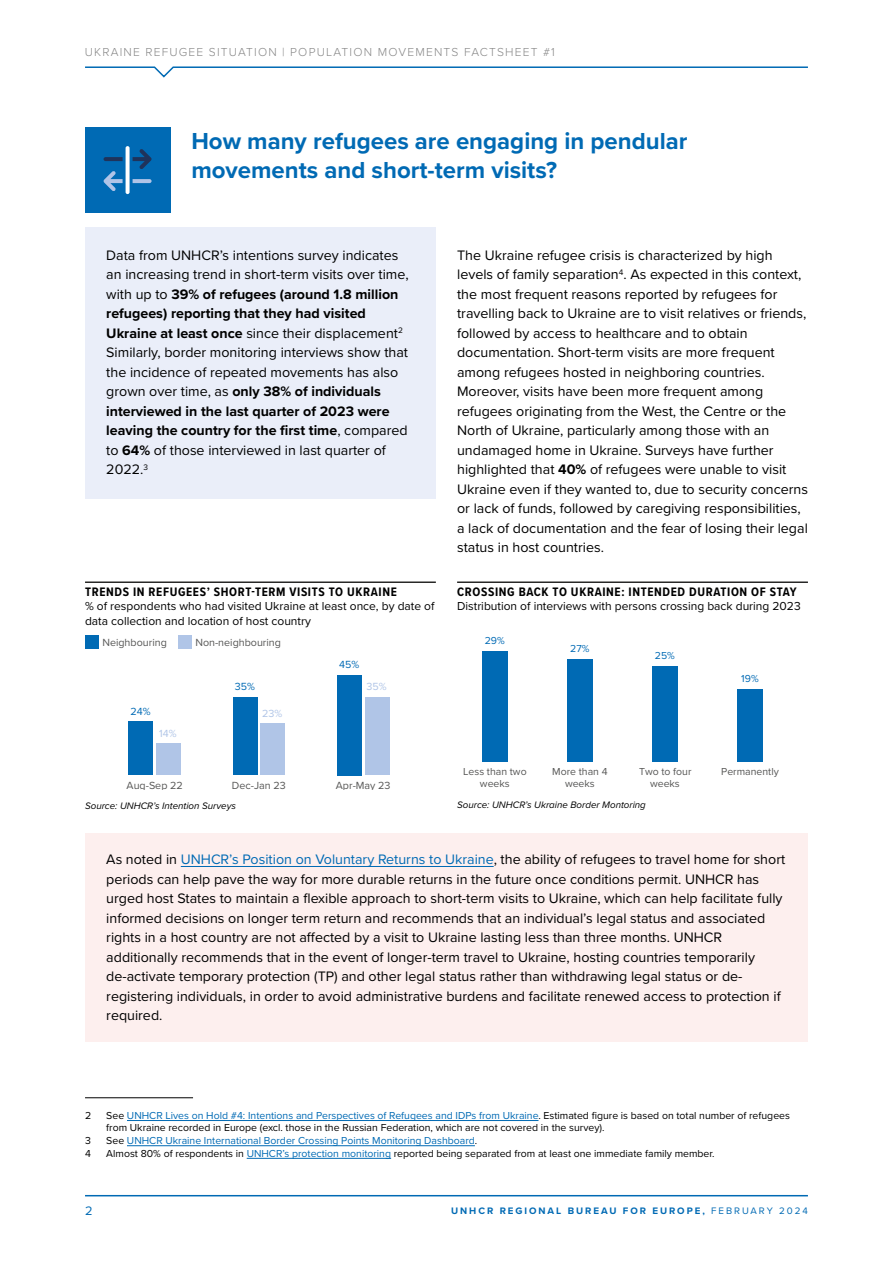
<style>
.page{position:relative;width:893px;height:1263px;background:#fff}
.page>*{position:absolute;margin:0;border:0;box-sizing:border-box;transform-origin:0 0}
.t1{font:700 24px/28.8px "Proxima Nova";color:#006ab4}
.t2{font:14.25px/19.5px "Proxima Nova";color:#000}
.t3{font:700 12.75px "Proxima Nova Cond";letter-spacing:.05em;color:#000}
.t4{font:12.75px "Proxima Nova";color:#006ab4}
.t5{font:12px/14.4px "Proxima Nova";color:#000}
.t6{font:300 12px "Proxima Nova";letter-spacing:.1em;color:#878787}
.t7{font:10.8px "Proxima Nova";color:#575756}
.t8{font:10.8px "Proxima Nova";color:#006ab4}
.t9{font:10.8px "Proxima Nova";color:#b0c5e7}
.t10{font:10.5px/12.6px "Proxima Nova";color:#000}
.t11{font:10.5px "Proxima Nova";color:#006ab4}
.t12{font:10.5px/11.6px "Proxima Nova";color:#575756;text-align:center}
.t13{font:italic 9.75px "Proxima Nova";color:#000}
.t14{font:700 9.75px "Proxima Nova";letter-spacing:.2em;color:#006ab4}
.s1{font-weight:700}
.s2{color:#006ab4}
.s3{color:#000}
.s4{font-weight:400}
</style>
<div class="page">
<hr style="left:85px;top:1195px;width:723px;height:1px;background:#006ab4">
<svg style="left:85px;top:66px;width:723px;height:12px"></svg>
<div style="left:85px;top:128px;width:85px;height:85px;background:#006ab4"></div>
<svg style="left:133px;top:149px;width:19px;height:20px"></svg>
<svg style="left:103px;top:171px;width:20px;height:20px"></svg>
<svg style="left:126px;top:146px;width:4px;height:48px"></svg>
<svg style="left:133px;top:179px;width:19px;height:4px"></svg>
<svg style="left:104px;top:157px;width:19px;height:4px"></svg>
<hr style="left:85px;top:1097px;width:108px;height:1px;background:#000">
<hr style="left:127px;top:1120px;width:411px;height:1px;background:#006ab4">
<hr style="left:127px;top:1145px;width:348px;height:1px;background:#006ab4">
<hr style="left:247px;top:1158px;width:144px;height:1px;background:#006ab4">
<div style="left:85px;top:227px;width:351px;height:272px;background:#eaeef9"></div>
<hr style="left:85px;top:581px;width:351px;height:2px;background:#282827">
<div style="left:129px;top:722px;width:24px;height:53px;background:#006ab4"></div>
<div style="left:156px;top:744px;width:25px;height:31px;background:#b0c5e7"></div>
<div style="left:233px;top:697px;width:25px;height:78px;background:#006ab4"></div>
<div style="left:260px;top:724px;width:25px;height:51px;background:#b0c5e7"></div>
<div style="left:337px;top:675px;width:25px;height:100px;background:#006ab4"></div>
<div style="left:365px;top:697px;width:24px;height:78px;background:#b0c5e7"></div>
<div style="left:85px;top:636px;width:13px;height:13px;background:#006ab4"></div>
<div style="left:178px;top:636px;width:13px;height:13px;background:#b0c5e7"></div>
<hr style="left:457px;top:581px;width:351px;height:2px;background:#282827">
<div style="left:482px;top:651px;width:26px;height:111px;background:#006ab4"></div>
<div style="left:567px;top:659px;width:26px;height:103px;background:#006ab4"></div>
<div style="left:652px;top:666px;width:26px;height:96px;background:#006ab4"></div>
<div style="left:737px;top:689px;width:26px;height:73px;background:#006ab4"></div>
<div style="left:85px;top:833px;width:723px;height:208px;background:#fdefee"></div>
<hr style="left:181px;top:866px;width:313px;height:1px;background:#006ab4">
<p class="t6" style="left:85px;top:43px;width:472px">UKRAINE REFUGEE SITUATION | POPULATION MOVEMENTS FACTSHEET #1</p>
<h1 class="t1" style="left:191px;top:126px;width:498px">How many refugees are engaging in pendular movements and short-term visits?</h1>
<p class="t2" style="left:106px;top:245px;width:304px">Data from UNHCR’s intentions survey indicates an increasing trend in short-term visits over time, with up to <span class="s1">39% of refugees (around 1.8 million refugees) reporting that they had visited Ukraine at least once</span> since their displacement<sup>2<br></sup>Similarly, border monitoring interviews show that the incidence of repeated movements has also grown over time, as <span class="s1">only 38% of individuals interviewed in the last quarter of 2023 were leaving the country for the first time</span>, compared to <span class="s1">64%</span> of those interviewed in last quarter of 2022.<sup>3</sup></p>
<p class="t2" style="left:457px;top:245px;width:352px">The Ukraine refugee crisis is characterized by high levels of family separation<sup>4</sup>. As expected in this context, the most frequent reasons reported by refugees for travelling back to Ukraine are to visit relatives or friends, followed by access to healthcare and to obtain documentation. Short-term visits are more frequent among refugees hosted in neighboring countries.<br>Moreover, visits have been more frequent among refugees originating from the West, the Centre or the North of Ukraine, particularly among those with an undamaged home in Ukraine. Surveys have further highlighted that <span class="s1">40%</span> of refugees were unable to visit Ukraine even if they wanted to, due to security concerns or lack of funds, followed by caregiving responsibilities, a lack of documentation and the fear of losing their legal status in host countries.</p>
<p class="t3" style="left:85px;top:582px;width:313px">TRENDS IN REFUGEES’ SHORT-TERM VISITS TO UKRAINE</p>
<p class="t5" style="left:85px;top:598px;width:351px">% of respondents who had visited Ukraine at least once, by date of data collection and location of host country</p>
<p class="t3" style="left:457px;top:582px;width:341px">CROSSING BACK TO UKRAINE: INTENDED DURATION OF STAY</p>
<p class="t5" style="left:457px;top:598px;width:345px">Distribution of interviews with persons crossing back during 2023</p>
<p class="t7" style="left:102px;top:634px;width:66px">Neighbouring</p>
<p class="t7" style="left:195px;top:634px;width:87px">Non-neighbouring</p>
<p class="t8" style="left:130px;top:703px;width:22px">24%</p>
<p class="t9" style="left:159px;top:725px;width:19px">14%</p>
<p class="t8" style="left:235px;top:679px;width:22px">35%</p>
<p class="t9" style="left:262px;top:705px;width:22px">23%</p>
<p class="t8" style="left:339px;top:656px;width:22px">45%</p>
<p class="t9" style="left:367px;top:679px;width:22px">35%</p>
<p class="t7" style="left:127px;top:777px;width:58px">Aug-Sep 22</p>
<p class="t7" style="left:232px;top:777px;width:55px">Dec-Jan 23</p>
<p class="t7" style="left:336px;top:777px;width:56px">Apr-May 23</p>
<p class="t13" style="left:85px;top:799px;width:152px">Source: UNHCR’s Intention Surveys</p>
<p class="t11" style="left:485px;top:633px;width:22px">29%</p>
<p class="t11" style="left:570px;top:640px;width:21px">27%</p>
<p class="t11" style="left:655px;top:648px;width:22px">25%</p>
<p class="t11" style="left:741px;top:671px;width:19px">19%</p>
<p class="t12" style="left:463px;top:765px;width:65px">Less than two weeks</p>
<p class="t12" style="left:552px;top:765px;width:57px">More than 4 weeks</p>
<p class="t12" style="left:639px;top:765px;width:54px">Two to four weeks</p>
<p class="t12" style="left:721px;top:765px;width:59px">Permanently</p>
<p class="t13" style="left:457px;top:797px;width:190px">Source: UNHCR’s Ukraine Border Montoring</p>
<p class="t2" style="left:106px;top:849px;width:680px">As noted in <span class="s2">UNHCR’s Position on Voluntary Returns to Ukraine</span>, the ability of refugees to travel home for short periods can help pave the way for more durable returns in the future once conditions permit. UNHCR has urged host States to maintain a flexible approach to short-term visits to Ukraine, which can help facilitate fully informed decisions on longer term return and recommends that an individual’s legal status and associated rights in a host country are not affected by a visit to Ukraine lasting less than three months. UNHCR additionally recommends that in the event of longer-term travel to Ukraine, hosting countries temporarily de-activate temporary protection (TP) and other legal status rather than withdrawing legal status or de&shy;registering individuals, in order to avoid administrative burdens and facilitate renewed access to protection if required.</p>
<p class="t10" style="left:85px;top:1108px;width:8px">2</p>
<p class="t10" style="left:106px;top:1108px;width:685px">See <span class="s2">UNHCR Lives on Hold #4: Intentions and Perspectives of Refugees and IDPs from Ukraine</span>. Estimated figure is based on total number of refugees from Ukraine recorded in Europe (excl. those in the Russian Federation, which are not covered in the survey).</p>
<p class="t10" style="left:85px;top:1134px;width:7px">3</p>
<p class="t11" style="left:106px;top:1133px;width:372px"><span class="s3">See</span> UNHCR Ukraine International Border Crossing Points Monitoring Dashboard<span class="s3">.</span></p>
<p class="t10" style="left:85px;top:1146px;width:7px">4</p>
<p class="t10" style="left:106px;top:1146px;width:610px">Almost 80% of respondents in <span class="s2">UNHCR’s protection monitoring</span> reported being separated from at least one immediate family member.</p>
<p class="t4" style="left:85px;top:1201px;width:9px">2</p>
<p class="t14" style="left:451px;top:1203px;width:358px">UNHCR REGIONAL BUREAU FOR EUROPE, <span class="s4">FEBRUARY 2024</span></p>
</div>
